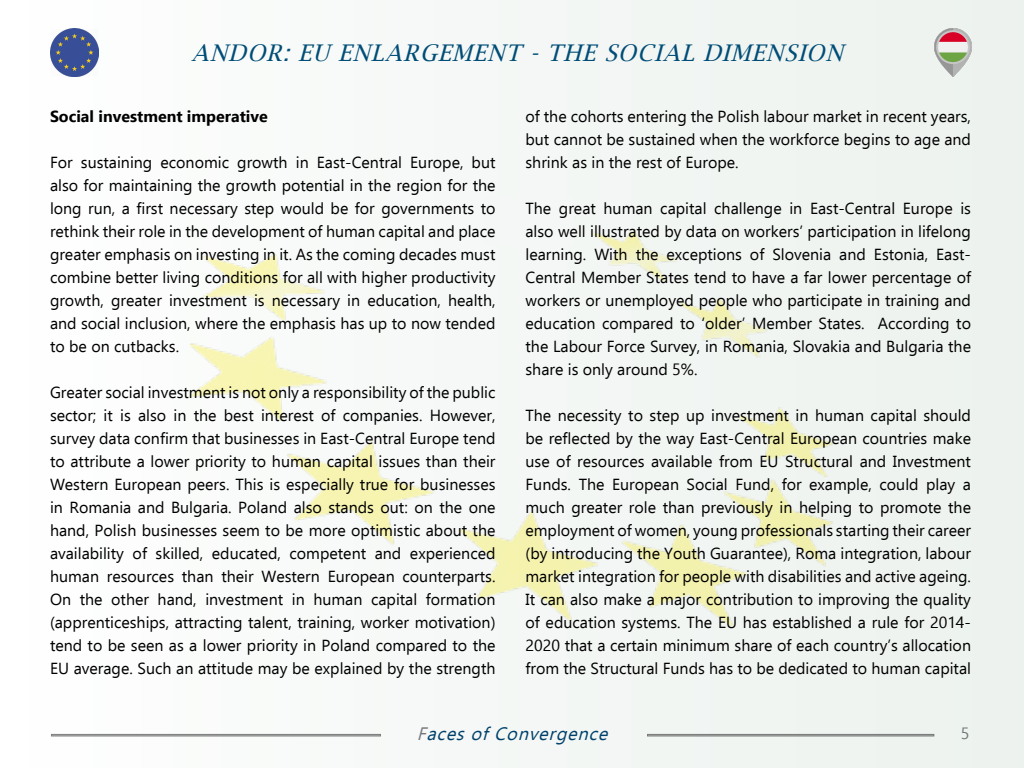
<style>
.page{position:relative;width:1024px;height:768px;background:#f4f8f5}
.page>*{position:absolute;margin:0;border:0;box-sizing:border-box;transform-origin:0 0}
.t1{font:italic 23px "Lucida Bright";color:#004d77}
.t2{font:italic 18px "Ebrima";color:#00416b}
.t3{font:16px/23px "Ebrima";color:#000;text-align:justify}
.t4{font:700 16px "Ebrima";color:#000}
.t5{font:16px "Ebrima";color:#757779}
.s1{color:#757779}
</style>
<div class="page">
<img style="left:191px;top:217px;width:642px;height:410px">
<img style="left:50px;top:28px;width:49px;height:48px">
<img style="left:934px;top:28px;width:38px;height:48px">
<div style="left:484px;top:197px;width:90px;height:48px;background:#f4f7f5"></div>
<div style="left:304px;top:210px;width:47px;height:30px;background:#f8faf8"></div>
<h1 class="t1" style="left:192px;top:40px;width:660px">ANDOR: EU ENLARGEMENT - THE SOCIAL DIMENSION</h1>
<p class="t4" style="left:50px;top:105px;width:219px">Social investment imperative</p>
<p class="t3" style="left:50px;top:151px;width:447px">For sustaining economic growth in East-Central Europe, but also for maintaining the growth potential in the region for the long run, a first necessary step would be for governments to rethink their role in the development of human capital and place greater emphasis on investing in it. As the coming decades must combine better living conditions for all with higher productivity growth, greater investment is necessary in education, health, and social inclusion, where the emphasis has up to now tended to be on cutbacks.</p>
<p class="t3" style="left:50px;top:381px;width:447px">Greater social investment is not only a responsibility of the public sector; it is also in the best interest of companies. However, survey data confirm that businesses in East-Central Europe tend to attribute a lower priority to human capital issues than their Western European peers. This is especially true for businesses in Romania and Bulgaria. Poland also stands out: on the one hand, Polish businesses seem to be more optimistic about the availability of skilled, educated, competent and experienced human resources than their Western European counterparts.<br>On the other hand, investment in human capital formation (apprenticeships, attracting talent, training, worker motivation) tend to be seen as a lower priority in Poland compared to the EU average. Such an attitude may be explained by the strength</p>
<p class="t3" style="left:526px;top:105px;width:447px">of the cohorts entering the Polish labour market in recent years, but cannot be sustained when the workforce begins to age and shrink as in the rest of Europe.</p>
<p class="t3" style="left:526px;top:197px;width:447px">The great human capital challenge in East-Central Europe is also well illustrated by data on workers’ participation in lifelong learning. With the exceptions of Slovenia and Estonia, East-Central Member States tend to have a far lower percentage of workers or unemployed people who participate in training and education compared to ‘older’ Member States. According to the Labour Force Survey, in Romania, Slovakia and Bulgaria the share is only around 5%.</p>
<p class="t3" style="left:526px;top:404px;width:447px">The necessity to step up investment in human capital should be reflected by the way East-Central European countries make use of resources available from EU Structural and Investment Funds. The European Social Fund, for example, could play a much greater role than previously in helping to promote the employment of women, young professionals starting their career (by introducing the Youth Guarantee), Roma integration, labour market integration for people with disabilities and active ageing.<br>It can also make a major contribution to improving the quality of education systems. The EU has established a rule for 2014- 2020 that a certain minimum share of each country’s allocation from the Structural Funds has to be dedicated to human capital</p>
<p class="t2" style="left:417px;top:721px;width:199px"><span class="s1">F</span>acesofConvergence</p>
<p class="t5" style="left:961px;top:722px;width:10px">5</p>
</div>
